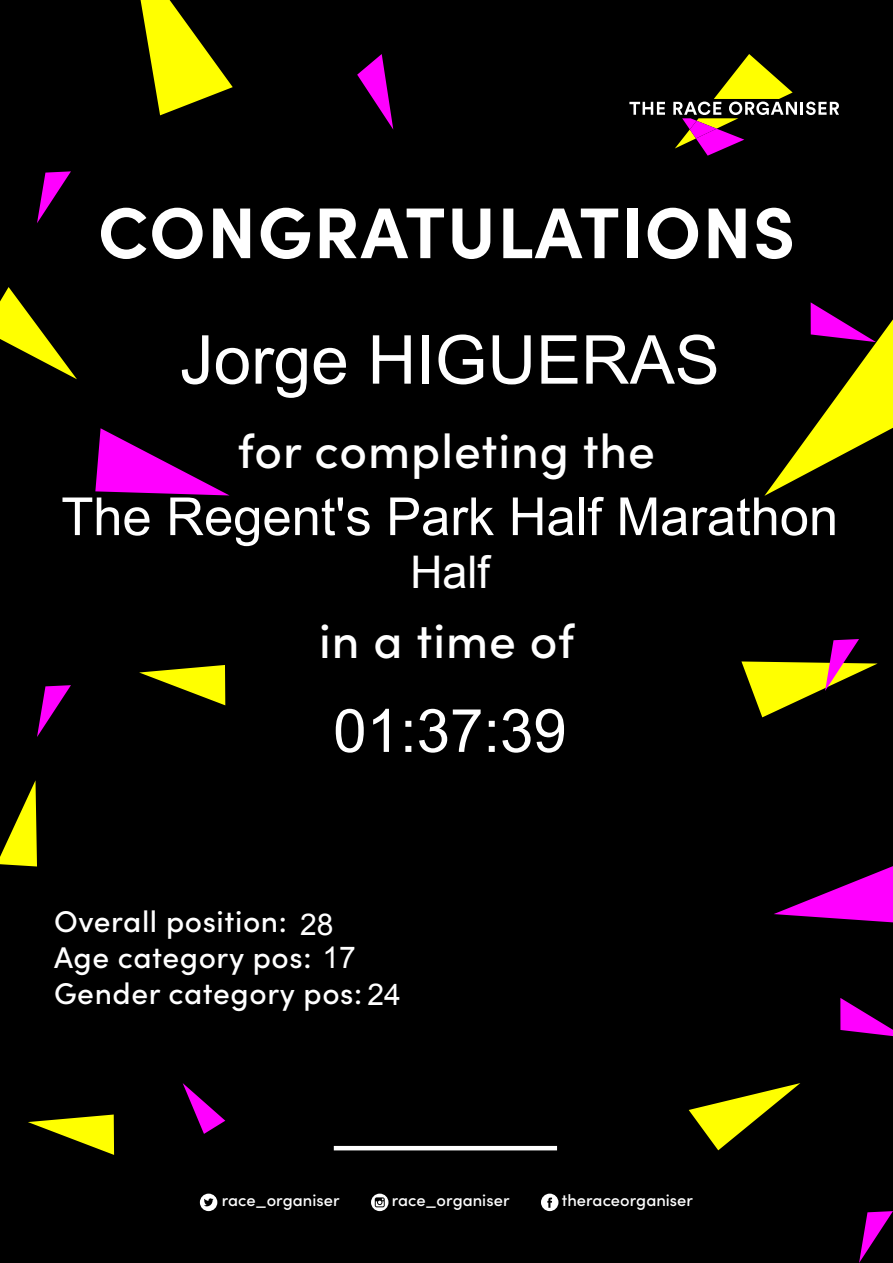
<style>
.page{position:relative;width:893px;height:1263px;background:#000}
.page>*{position:absolute;margin:0;border:0;box-sizing:border-box;transform-origin:0 0}
.t1{font:700 72px "Sofia Pro";letter-spacing:.02em;color:#fff}
.t2{font:67.5px "Arial";color:#fff}
.t3{font:60px "Arial";color:#fff}
.t4{font:52.5px "Arial";color:#fff}
.t5{font:500 48px "Sofia Pro";letter-spacing:.02em;color:#fff}
.t6{font:45px "Arial";color:#fff}
.t7{font:500 30px/36px "Sofia Pro";letter-spacing:.02em;color:#fff}
.t8{font:30px "Arial";color:#fff}
.t9{font:500 16.5px "Sofia Pro";color:#fff}
.s1{font-family:"Arial";font-weight:400}
</style>
<div class="page">
<svg style="left:629px;top:102px;width:36px;height:13px"></svg>
<svg style="left:673px;top:54px;width:166px;height:102px"></svg>
<hr style="left:334px;top:1146px;width:223px;height:4px;background:#fff">
<svg style="left:139px;top:665px;width:86px;height:40px"></svg>
<svg style="left:0;top:780px;width:37px;height:86px"></svg>
<svg style="left:28px;top:1114px;width:86px;height:41px"></svg>
<svg style="left:141px;top:0;width:92px;height:115px"></svg>
<svg style="left:689px;top:1083px;width:111px;height:67px"></svg>
<svg style="left:0;top:287px;width:77px;height:92px"></svg>
<svg style="left:774px;top:866px;width:119px;height:56px"></svg>
<svg style="left:95px;top:428px;width:134px;height:67px"></svg>
<svg style="left:764px;top:302px;width:129px;height:194px"></svg>
<svg style="left:840px;top:998px;width:53px;height:38px"></svg>
<svg style="left:37px;top:685px;width:34px;height:52px"></svg>
<svg style="left:741px;top:639px;width:137px;height:78px"></svg>
<svg style="left:37px;top:171px;width:34px;height:52px"></svg>
<svg style="left:859px;top:1211px;width:34px;height:52px"></svg>
<svg style="left:357px;top:54px;width:36px;height:75px"></svg>
<svg style="left:183px;top:1083px;width:42px;height:51px"></svg>
<svg style="left:541px;top:1193px;width:17px;height:18px"></svg>
<svg style="left:200px;top:1193px;width:17px;height:18px"></svg>
<svg style="left:371px;top:1193px;width:17px;height:18px"></svg>
<h1 class="t1" style="left:98px;top:177px;width:699px">CONGRATULATIONS</h1>
<h2 class="t2" style="left:180px;top:323px;width:541px">Jorge HIGUERAS</h2>
<h3 class="t5" style="left:238px;top:416px;width:419px">for completing the</h3>
<h3 class="t4" style="left:61px;top:488px;width:778px">The Regent's Park Half Marathon</h3>
<h3 class="t6" style="left:410px;top:548px;width:81px">Half</h3>
<h3 class="t5" style="left:319px;top:605px;width:257px">in a time of</h3>
<h3 class="t3" style="left:333px;top:698px;width:235px">01:37:39</h3>
<p class="t7" style="left:54px;top:901px;width:348px">Overall position:<br>Age category pos: <span class="s1">17<br></span>Gender category pos: <span class="s1">24</span></p>
<p class="t8" style="left:300px;top:908px;width:35px">28</p>
<p class="t9" style="left:222px;top:1188px;width:119px">race_organiser</p>
<p class="t9" style="left:392px;top:1188px;width:119px">race_organiser</p>
<p class="t9" style="left:562px;top:1188px;width:133px">theraceorganiser</p>
</div>
